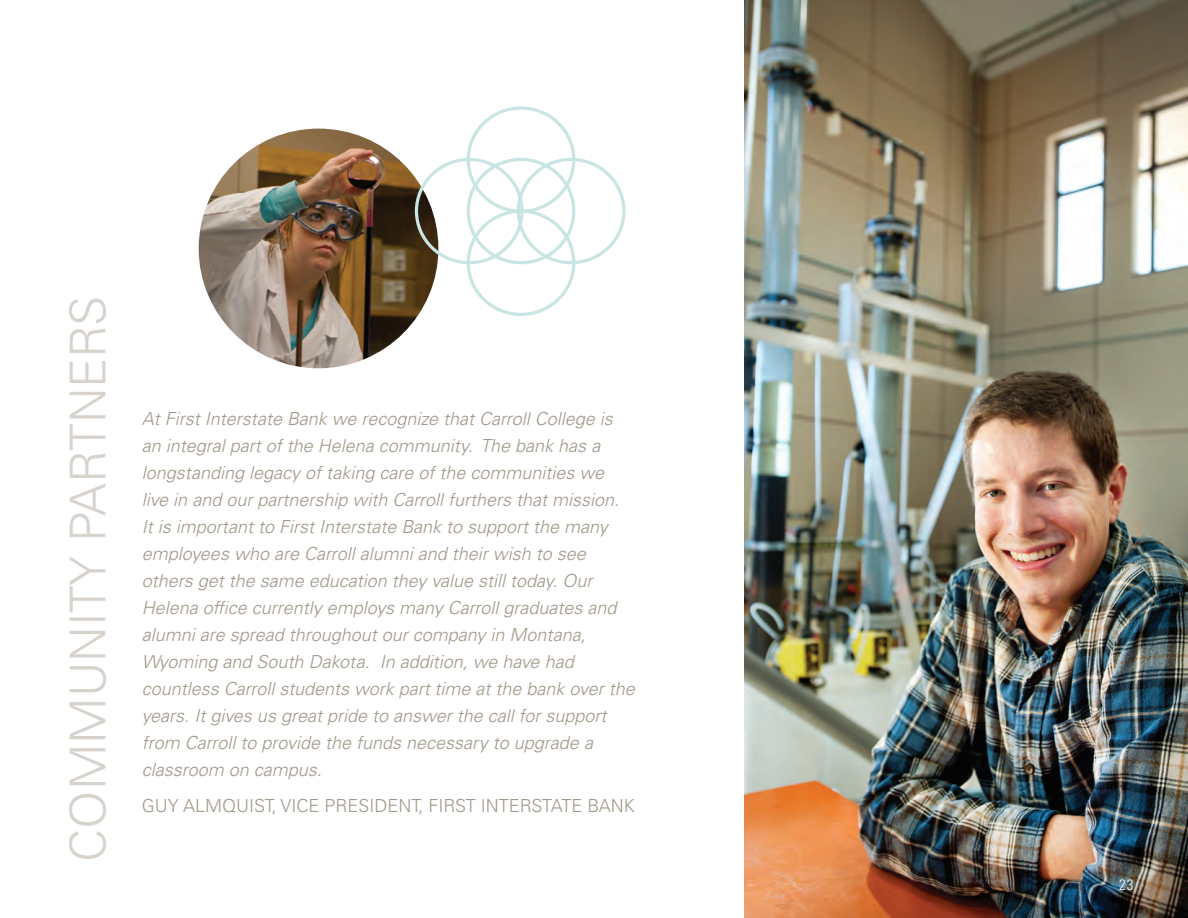
<style>
.page{position:relative;width:1188px;height:918px;background:#fff}
.page>*{position:absolute;margin:0;border:0;box-sizing:border-box;transform-origin:0 0}
.t1{font:300 49.35px "Univers LT Std";color:#d7d2cc}
.t2{font:italic 300 18px/27px "Univers LT Std";color:#a1988a}
.t3{font:300 18px "Univers LT Std";color:#a1988a}
.t4{font:300 condensed 15px "Univers LT Std";color:#fff}
.s1{font-family:"Myriad Pro";font-weight:900;font-stretch:semi-condensed}
</style>
<div class="page">
<img style="left:745px;top:0;width:443px;height:918px">
<img style="left:199px;top:129px;width:239px;height:239px;border-radius:120px">
<div style="left:467px;top:158px;width:108px;height:106px;border:3px solid #c8e5e4;border-radius:50%"></div>
<div style="left:467px;top:106px;width:108px;height:107px;border:3px solid #c8e5e4;border-radius:50%"></div>
<div style="left:467px;top:210px;width:108px;height:106px;border:3px solid #c8e5e4;border-radius:50%"></div>
<div style="left:415px;top:158px;width:109px;height:106px;border:3px solid #c8e5e4;border-radius:50%"></div>
<div style="left:517px;top:158px;width:109px;height:106px;border:3px solid #c8e5e4;border-radius:50%"></div>
<h1 class="t1" style="left:58px;top:862px;width:568px;rotate:-90deg">COMMUNITY PARTNERS</h1>
<p class="t2" style="left:142px;top:405px;width:495px">At First Interstate Bank we recognize that Carroll College is an integral part of the Helena community. The bank has a longstanding legacy of taking care of the communities we live in and our partnership with Carroll furthers that mission.<br>It is important to First Interstate Bank to support the many employees who are Carroll alumni and their wish to see others get the same education they value still today. Our Helena office currently employs many Carroll graduates and alumni are spread throughout our company in Montana, Wyoming and South Dakota. In addition, we have had countless Carroll students work part time at the bank over the years. It gives us great pride to answer the call for support from Carroll to provide the funds necessary to upgrade a classroom on campus.</p>
<p class="t3" style="left:142px;top:795px;width:495px">GUY ALMQUIST, VICE PRESIDENT, FIRST INTERSTATE BANK</p>
<p class="t4" style="left:1117px;top:875px;width:18px"><span class="s1">2</span>2 3</p>
</div>
